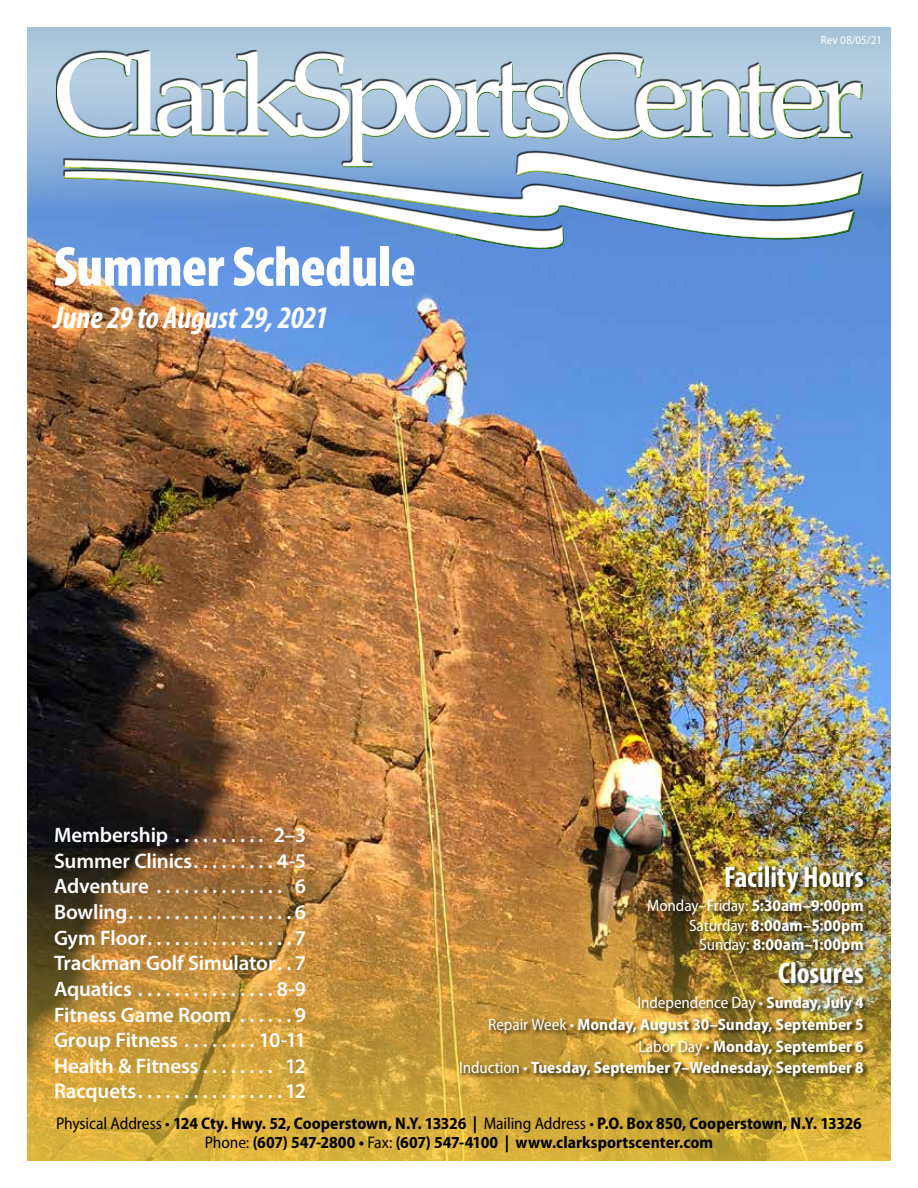
<style>
.page{position:relative;width:918px;height:1188px;background:#fff}
.page>*{position:absolute;margin:0;border:0;box-sizing:border-box;transform-origin:0 0}
.t1{font:900 condensed 57px "Myriad Pro";letter-spacing:-.01em;color:#fff}
.t2{font:italic 700 condensed 31.5px "Myriad Pro";letter-spacing:-.005em;color:#fff}
.t3{font:700 condensed 30px "Myriad Pro";color:#fff}
.t4{font:600 21px/25.7px "Myriad Pro";letter-spacing:-.005em;color:#fff;text-align:justify}
.t5{font:700 semi-condensed 16.8px/19.5px "Myriad Pro";color:#000;text-align:center}
.t6{font:700 semi-condensed 16.5px/21.6px "Myriad Pro";letter-spacing:.005em;color:#fff;text-align:right}
.t7{font:semi-condensed 12px "Myriad Pro";letter-spacing:.005em;color:#fff}
.s1{font-weight:400}
</style>
<div class="page">
<img style="left:27px;top:270px;width:864px;height:579px">
<img style="left:27px;top:849px;width:864px;height:312px">
<svg style="left:27px;top:27px;width:864px;height:243px;background:#91b3d8"></svg>
<svg style="left:57px;top:249px;width:805px;height:10px;background:#5c8fdc"></svg>
<div style="left:56px;top:52px;width:807px;height:197px;background:#fff;opacity:.75"></div>
<div style="left:56px;top:50px;width:807px;height:182px;background:#000;opacity:.75"></div>
<div style="left:460px;top:865px;width:410px;height:218px;background:#000;opacity:.75"></div>
<h1 class="t1" style="left:54px;top:235px;width:364px">Summer Schedule</h1>
<h2 class="t2" style="left:54px;top:298px;width:276px">June 29 to August 29, 2021</h2>
<p class="t7" style="left:821px;top:33px;width:63px">Rev 08/05/21</p>
<p class="t4" style="left:54px;top:822px;width:254px">Membership . . . . . . . . . . 2–3<br>Summer Clinics . . . . . . . . 4-5<br>Adventure . . . . . . . . . . . . . . 6<br>Bowling . . . . . . . . . . . . . . . . . 6<br>Gym Floor . . . . . . . . . . . . . . . 7<br>Trackman Golf Simulator . 7<br>Aquatics . . . . . . . . . . . . . . 8-9<br>Fitness Game Room . . . . . 9<br>Group Fitness . . . . . . . . 10-11<br>Health &amp; Fitness . . . . . . . . 12<br>Racquets . . . . . . . . . . . . . . . 12</p>
<h3 class="t3" style="left:724px;top:858px;width:141px">Facility Hours</h3>
<p class="t6" style="left:647px;top:896px;width:218px;line-height:19.5px"><span class="s1">Monday–Friday:</span> 5:30am–9:00pm<br><span class="s1">Saturday:</span> 8:00am–5:00pm<br><span class="s1">Sunday:</span> 8:00am–1:00pm</p>
<h3 class="t3" style="left:778px;top:955px;width:87px">Closures</h3>
<p class="t6" style="left:459px;top:992px;width:406px"><span class="s1">Independence Day •</span> Sunday, July 4<br><span class="s1">Repair Week •</span> Monday, August 30–Sunday, September 5<br><span class="s1">Labor Day •</span> Monday, September 6<br><span class="s1">Induction •</span> Tuesday, September 7–Wednesday, September 8</p>
<p class="t5" style="left:56px;top:1113px;width:807px"><span class="s1">Physical Address •</span> 124 Cty. Hwy. 52, Cooperstown, N.Y. 13326 | <span class="s1">Mailing Address •</span> P.O. Box 850, Cooperstown, N.Y. 13326<br><span class="s1">Phone:</span> (607) 547-2800 • <span class="s1">Fax:</span> (607) 547-4100 | www.clarksportscenter.com</p>
</div>
